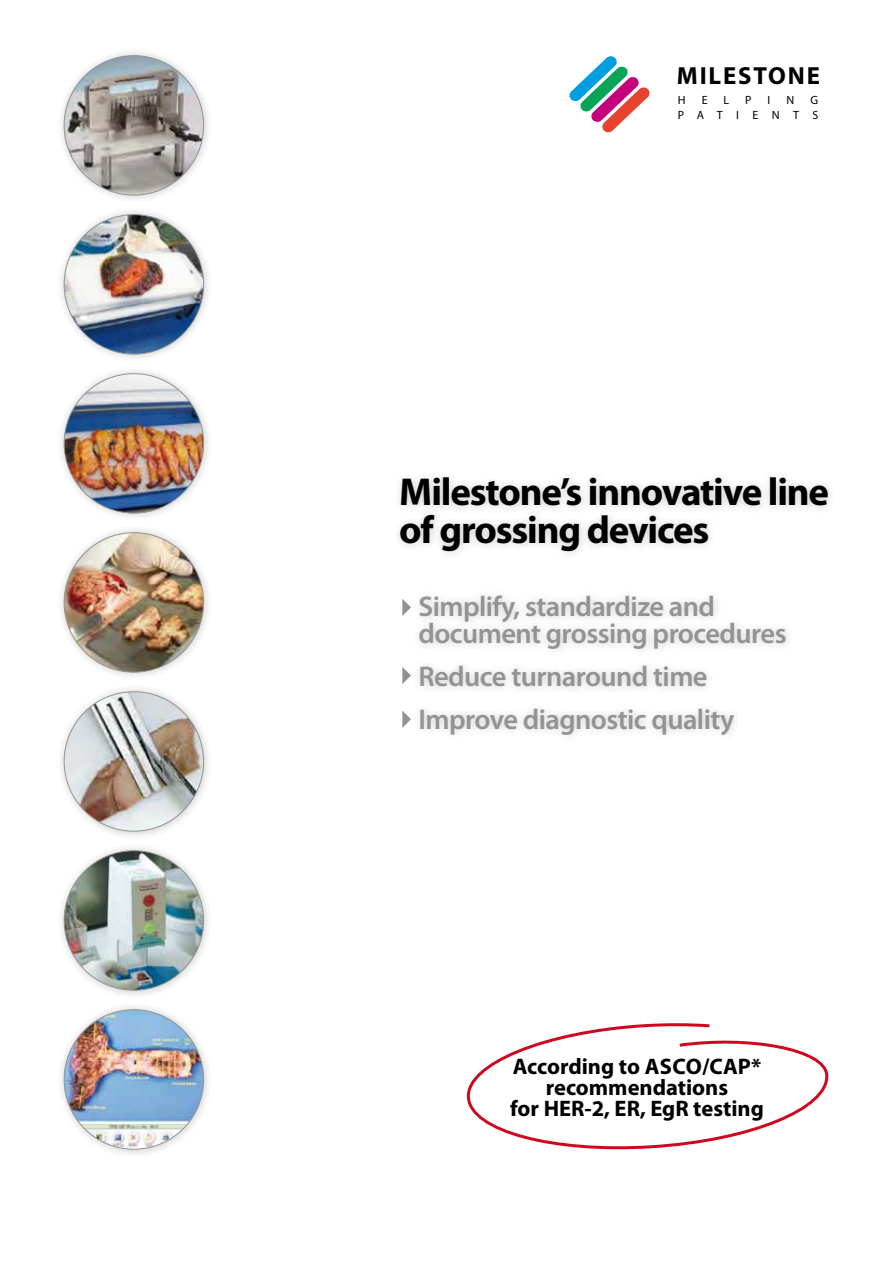
<style>
.page{position:relative;width:893px;height:1263px;background:#fff}
.page>*{position:absolute;margin:0;border:0;box-sizing:border-box;transform-origin:0 0}
.t1{font:700 39px/37.5px "Myriad Pro";letter-spacing:-.03em;color:#000}
.t2{font:600 28.5px/27px "Myriad Pro";letter-spacing:-.02em;color:#929395}
.t3{font:700 24.75px "Myriad Pro";letter-spacing:.075em;color:#000}
.t4{font:700 22.5px "Myriad Pro";color:#000}
.t5{font:12px/15.5px "Myriad Pro";letter-spacing:1.12em;color:#000;text-align:right}
</style>
<div class="page">
<div style="left:55px;top:47px;width:159px;height:158px;background:#000;opacity:.2"></div>
<img style="left:64px;top:56px;width:140px;height:139px;border-radius:70px">
<div style="left:55px;top:206px;width:159px;height:158px;background:#000;opacity:.2"></div>
<img style="left:64px;top:215px;width:140px;height:139px;border-radius:70px">
<div style="left:55px;top:365px;width:159px;height:158px;background:#000;opacity:.2"></div>
<img style="left:64px;top:374px;width:140px;height:139px;border-radius:70px">
<div style="left:55px;top:524px;width:159px;height:158px;background:#000;opacity:.2"></div>
<img style="left:64px;top:533px;width:140px;height:139px;border-radius:70px">
<div style="left:55px;top:683px;width:159px;height:158px;background:#000;opacity:.2"></div>
<img style="left:64px;top:692px;width:140px;height:139px;border-radius:70px">
<div style="left:55px;top:842px;width:159px;height:158px;background:#000;opacity:.2"></div>
<img style="left:64px;top:851px;width:140px;height:139px;border-radius:70px">
<div style="left:55px;top:1001px;width:159px;height:158px;background:#000;opacity:.2"></div>
<img style="left:64px;top:1010px;width:140px;height:139px;border-radius:70px">
<div style="left:392px;top:470px;width:445px;height:90px;background:#000;opacity:.2"></div>
<svg style="left:402px;top:599px;width:9px;height:17px"></svg>
<svg style="left:402px;top:667px;width:9px;height:17px"></svg>
<svg style="left:402px;top:710px;width:9px;height:18px"></svg>
<div style="left:411px;top:587px;width:384px;height:71px;background:#000;opacity:.2"></div>
<div style="left:412px;top:658px;width:303px;height:37px;background:#000;opacity:.2"></div>
<div style="left:412px;top:700px;width:331px;height:44px;background:#000;opacity:.2"></div>
<svg style="left:569px;top:56px;width:81px;height:77px"></svg>
<svg style="left:466px;top:1023px;width:363px;height:127px"></svg>
<p class="t3" style="left:677px;top:60px;width:145px">MILESTONE</p>
<p class="t5" style="left:678px;top:92px;width:9px">H</p>
<p class="t5" style="left:702px;top:92px;width:7px">E</p>
<p class="t5" style="left:724px;top:92px;width:7px">L</p>
<p class="t5" style="left:745px;top:92px;width:8px">P</p>
<p class="t5" style="left:768px;top:92px;width:4px">I</p>
<p class="t5" style="left:787px;top:92px;width:9px">N</p>
<p class="t5" style="left:678px;top:92px;width:142px">G<br>PATIENTS</p>
<h1 class="t1" style="left:399px;top:472px;width:431px">Milestone’s innovative line of grossing devices</h1>
<p class="t2" style="left:418px;top:592px;width:370px">Simplify, standardize and document grossing procedures</p>
<p class="t2" style="left:418px;top:655px;width:317px;line-height:42.6px">Reduce turnaround time<br>Improve diagnostic quality</p>
<p class="t4" style="left:513px;top:1051px;width:144px">According to asco</p>
<p class="t4" style="left:702px;top:1051px;width:61px">/CAP*</p>
<p class="t4" style="left:546px;top:1072px;width:184px">recommendations</p>
<p class="t4" style="left:510px;top:1093px;width:255px">for HER-2, ER, EgR testing</p>
</div>
